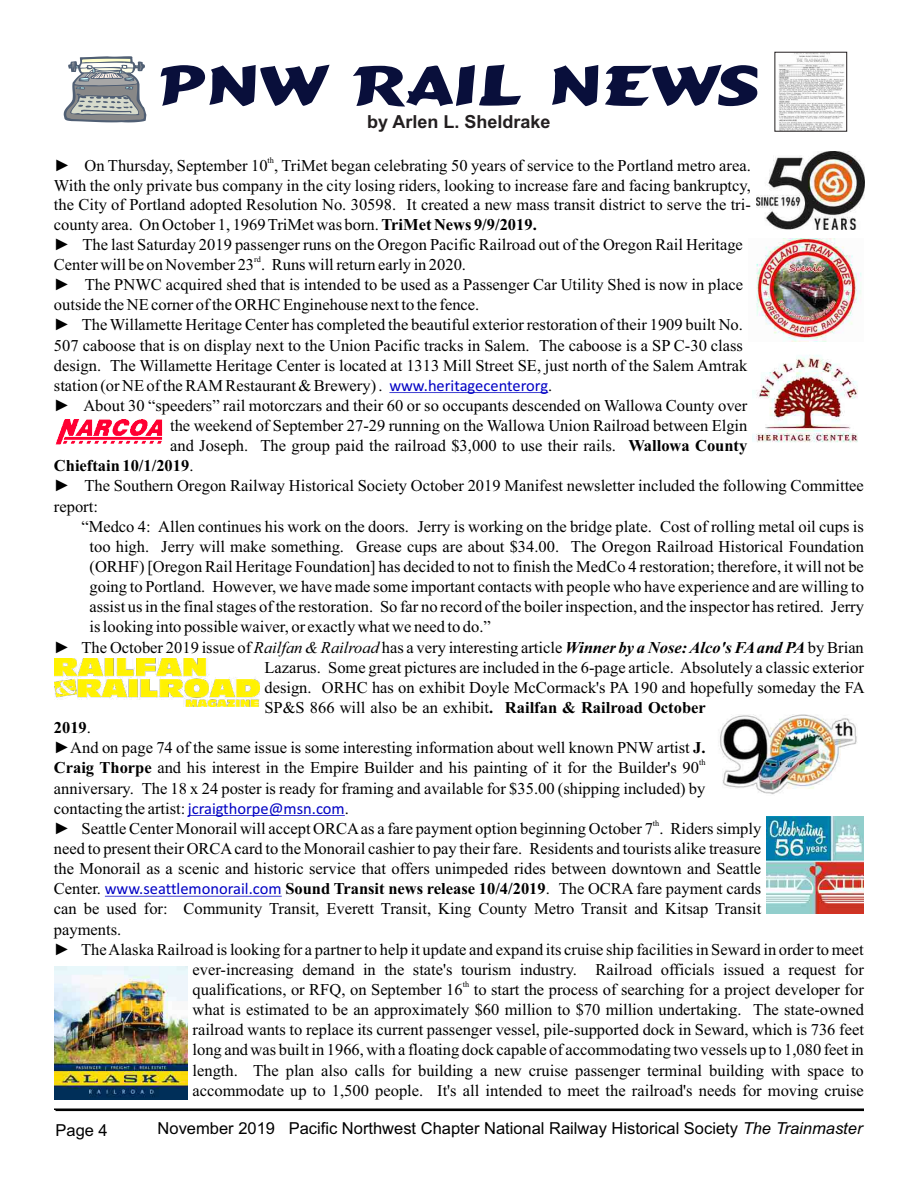
<style>
.page{position:relative;width:918px;height:1188px;background:#fff}
.page>*{position:absolute;margin:0;border:0;box-sizing:border-box;transform-origin:0 0}
.t1{font:55.65px "Signboard";color:#090f3b;scale:1.41 1}
.t2{font:700 18px "Arial";color:#231f20}
.t3{font:16.5px/20.1px "Times New Roman";color:#000}
.t4{font:700 16.5px "Times New Roman";color:#000}
.t5{font:16.5px "Arial";color:#000}
.t6{font:8.25px "Times New Roman";color:#000}
.s1{font-weight:700}
.s2{font-family:"Calibri";color:#0000c4}
.s3{font-weight:400}
.s4{font-style:italic}
.s5{font-weight:700;font-style:italic}
.s6{font-family:"Calibri";font-weight:400;color:#0000c4}
</style>
<div class="page">
<hr style="left:56px;top:1110px;width:808px;height:1px;background:#000">
<hr style="left:54px;top:1109px;width:810px;height:1px;background:#000">
<hr style="left:389px;top:392px;width:159px;height:1px;background:#0000c4">
<hr style="left:188px;top:815px;width:157px;height:1px;background:#0000c4">
<hr style="left:105px;top:896px;width:177px;height:1px;background:#0000c4">
<svg style="left:64px;top:56px;width:82px;height:66px"></svg>
<img style="left:778px;top:54px;width:67px;height:76px">
<div style="left:775px;top:52px;width:72px;height:80px;border:1px solid #231f20"></div>
<img style="left:756px;top:152px;width:108px;height:78px">
<img style="left:756px;top:238px;width:106px;height:104px">
<img style="left:753px;top:355px;width:105px;height:88px">
<img style="left:55px;top:419px;width:108px;height:26px">
<img style="left:54px;top:659px;width:205px;height:48px">
<img style="left:720px;top:714px;width:137px;height:80px">
<img style="left:767px;top:816px;width:97px;height:98px">
<img style="left:55px;top:967px;width:132px;height:132px">
<h1 class="t1" style="left:159px;top:51px;width:428px">PNW RAIL NEWS</h1>
<p class="t2" style="left:367px;top:110px;width:185px">by Arlen L. Sheldrake</p>
<p class="t6" style="left:268px;top:155px;width:8px">th</p>
<p class="t3" style="left:54px;top:156px;width:698px;line-height:19.6px">► On Thursday, September 10 , TriMet began celebrating 50 years of service to the Portland metro area.<br>With the only private bus company in the city losing riders, looking to increase fare and facing bankruptcy, the City of Portland adopted Resolution No. 30598. It created a new mass transit district to serve the tri&shy;county area. On October 1, 1969 TriMet was born. <span class="s1">TriMet News 9/9/2019.<br></span>► The last Saturday 2019 passenger runs on the Oregon Pacific Railroad out of the Oregon Rail Heritage</p>
<p class="t6" style="left:254px;top:253px;width:8px">rd</p>
<p class="t3" style="left:54px;top:254px;width:414px">Center will be on November 23 . Runs will return early in 2020.</p>
<p class="t3" style="left:54px;top:274px;width:691px">► The PNWC acquired shed that is intended to be used as a Passenger Car Utility Shed is now in place</p>
<p class="t3" style="left:54px;top:294px;width:427px">outside the NE corner of the ORHC Enginehouse next to the fence.</p>
<p class="t3" style="left:54px;top:315px;width:691px">► The Willamette Heritage Center has completed the beautiful exterior restoration of their 1909 built No.</p>
<p class="t3" style="left:54px;top:335px;width:691px">507 caboose that is on display next to the Union Pacific tracks in Salem. The caboose is a SP C-30 class</p>
<p class="t3" style="left:54px;top:355px;width:695px">design. The Willamette Heritage Center is located at 1313 Mill Street SE, just north of the Salem Amtrak</p>
<p class="t3" style="left:54px;top:375px;width:500px">station (or NE of the RAM Restaurant &amp; Brewery) . <span class="s2">www.heritagecenterorg</span>.</p>
<p class="t3" style="left:54px;top:395px;width:695px">► About 30 “speeders” rail motorczars and their 60 or so occupants descended on Wallowa County over</p>
<p class="t3" style="left:170px;top:415px;width:579px">the weekend of September 27-29 running on the Wallowa Union Railroad between Elgin</p>
<p class="t3" style="left:170px;top:435px;width:579px">and Joseph. The group paid the railroad $3,000 to use their rails. <span class="s1">Wallowa County</span></p>
<p class="t4" style="left:54px;top:454px;width:141px">Chieftain 10/1/2019<span class="s3">.</span></p>
<p class="t3" style="left:54px;top:476px;width:811px">► The Southern Oregon Railway Historical Society October 2019 Manifest newsletter included the following Committee</p>
<p class="t3" style="left:54px;top:496px;width:45px">report:</p>
<p class="t3" style="left:81px;top:516px;width:784px">“Medco 4: Allen continues his work on the doors. Jerry is working on the bridge plate. Cost of rolling metal oil cups is</p>
<p class="t3" style="left:90px;top:536px;width:776px">too high. Jerry will make something. Grease cups are about $34.00. The Oregon Railroad Historical Foundation</p>
<p class="t3" style="left:90px;top:556px;width:776px">(ORHF) [Oregon Rail Heritage Foundation] has decided to not to finish the MedCo 4 restoration; therefore, it will not be</p>
<p class="t3" style="left:90px;top:576px;width:776px">going to Portland. However, we have made some important contacts with people who have experience and are willing to</p>
<p class="t3" style="left:90px;top:597px;width:776px">assist us in the final stages of the restoration. So far no record of the boiler inspection, and the inspector has retired. Jerry</p>
<p class="t3" style="left:89px;top:617px;width:403px">is looking into possible waiver, or exactly what we need to do.”</p>
<p class="t3" style="left:54px;top:637px;width:811px">► The October 2019 issue of <span class="s4">Railfan &amp; Railroad</span> has a very interesting article <span class="s5">Winner by a Nose: Alco's FA and PA</span> by Brian</p>
<p class="t3" style="left:264px;top:657px;width:601px">Lazarus. Some great pictures are included in the 6-page article. Absolutely a classic exterior</p>
<p class="t3" style="left:264px;top:677px;width:602px">design. ORHC has on exhibit Doyle McCormack's PA 190 and hopefully someday the FA</p>
<p class="t3" style="left:264px;top:697px;width:443px">SP&amp;S 866 will also be an exhibit<span class="s1">. Railfan &amp; Railroad October</span></p>
<p class="t4" style="left:54px;top:716px;width:39px">2019<span class="s3">.</span></p>
<p class="t3" style="left:54px;top:737px;width:653px">►And on page 74 of the same issue is some interesting information about well known PNW artist <span class="s1">J.</span></p>
<p class="t6" style="left:699px;top:757px;width:8px">th</p>
<p class="t3" style="left:54px;top:758px;width:653px"><span class="s1">Craig Thorpe</span> and his interest in the Empire Builder and his painting of it for the Builder's 90 anniversary. The 18 x 24 poster is ready for framing and available for $35.00 (shipping included) by contacting the artist:<span class="s2">jcraigthorpe@msn.com</span>.</p>
<p class="t6" style="left:653px;top:817px;width:8px">th</p>
<p class="t3" style="left:54px;top:818px;width:709px">► Seattle Center Monorail will accept ORCA as a fare payment option beginning October 7 . Riders simply</p>
<p class="t3" style="left:54px;top:838px;width:709px">need to present their ORCA card to the Monorail cashier to pay their fare. Residents and tourists alike treasure</p>
<p class="t3" style="left:54px;top:858px;width:709px">the Monorail as a scenic and historic service that offers unimpeded rides between downtown and Seattle</p>
<p class="t4" style="left:54px;top:877px;width:709px"><span class="s3">Center.</span> <span class="s6">www.seattlemonorail.com</span> Sound Transit news release 10/4/2019<span class="s3">. The OCRA fare payment cards</span></p>
<p class="t3" style="left:54px;top:899px;width:709px">can be used for: Community Transit, Everett Transit, King County Metro Transit and Kitsap Transit</p>
<p class="t3" style="left:54px;top:919px;width:69px">payments.</p>
<p class="t3" style="left:54px;top:939px;width:812px">► The Alaska Railroad is looking for a partner to help it update and expand its cruise ship facilities in Seward in order to meet</p>
<p class="t3" style="left:193px;top:959px;width:673px">ever-increasing demand in the state's tourism industry. Railroad officials issued a request for</p>
<p class="t6" style="left:463px;top:978px;width:8px">th</p>
<p class="t3" style="left:193px;top:979px;width:673px;text-align:justify">qualifications, or RFQ, on September 16 to start the process of searching for a project developer for what is estimated to be an approximately $60 million to $70 million undertaking. The state-owned railroad wants to replace its current passenger vessel, pile-supported dock in Seward, which is 736 feet long and was built in 1966, with a floating dock capable of accommodating two vessels up to 1,080 feet in length. The plan also calls for building a new cruise passenger terminal building with space to accommodate up to 1,500 people. It's all intended to meet the railroad's needs for moving cruise</p>
<p class="t5" style="left:56px;top:1119px;width:54px">Page 4</p>
<p class="t5" style="left:158px;top:1117px;width:706px">November 2019 Pacific Northwest Chapter National Railway Historical Society <span class="s4">The Trainmaster</span></p>
</div>
